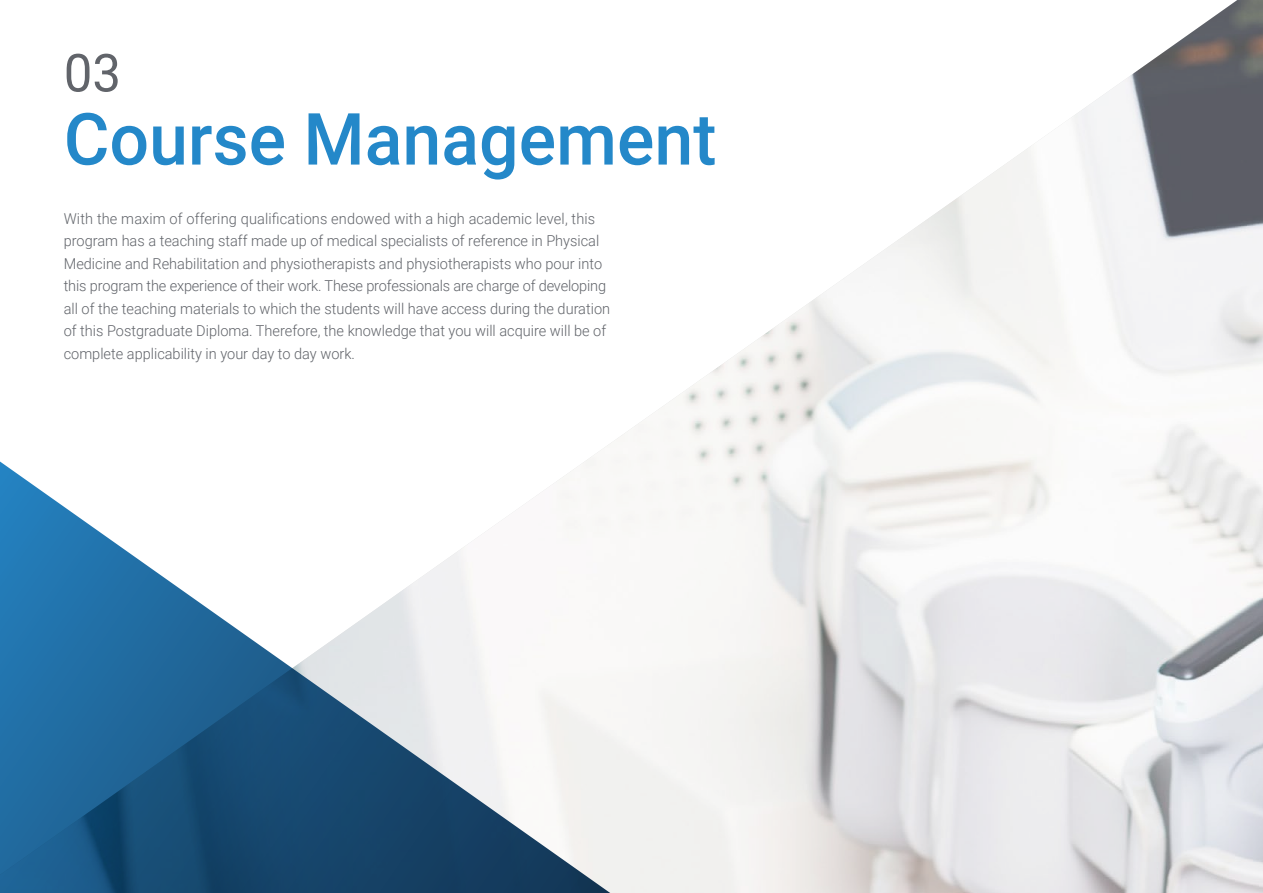
<style>
.page{position:relative;width:1263px;height:893px;background:#fff}
.page>*{position:absolute;margin:0;border:0;box-sizing:border-box;transform-origin:0 0}
.t1{font:500 72px "Roboto";color:#2488c9}
.t2{font:52.5px "Roboto";color:#61646a}
.t3{font:300 15px/22.5px "Roboto";color:#61646a}
</style>
<div class="page">
<img style="left:607px;top:0;width:656px;height:893px">
<svg style="left:0;top:446px;width:640px;height:447px"></svg>
<h2 class="t2" style="left:64px;top:36px;width:59px">03</h2>
<h1 class="t1" style="left:64px;top:89px;width:654px">Course Management</h1>
<p class="t3" style="left:64px;top:207px;width:548px">With the maxim of offering qualifications endowed with a high academic level, this program has a teaching staff made up of medical specialists of reference in Physical Medicine and Rehabilitation and physiotherapists and physiotherapists who pour into this program the experience of their work. These professionals are charge of developing all of the teaching materials to which the students will have access during the duration of this Postgraduate Diploma. Therefore, the knowledge that you will acquire will be of complete applicability in your day to day work.</p>
</div>
